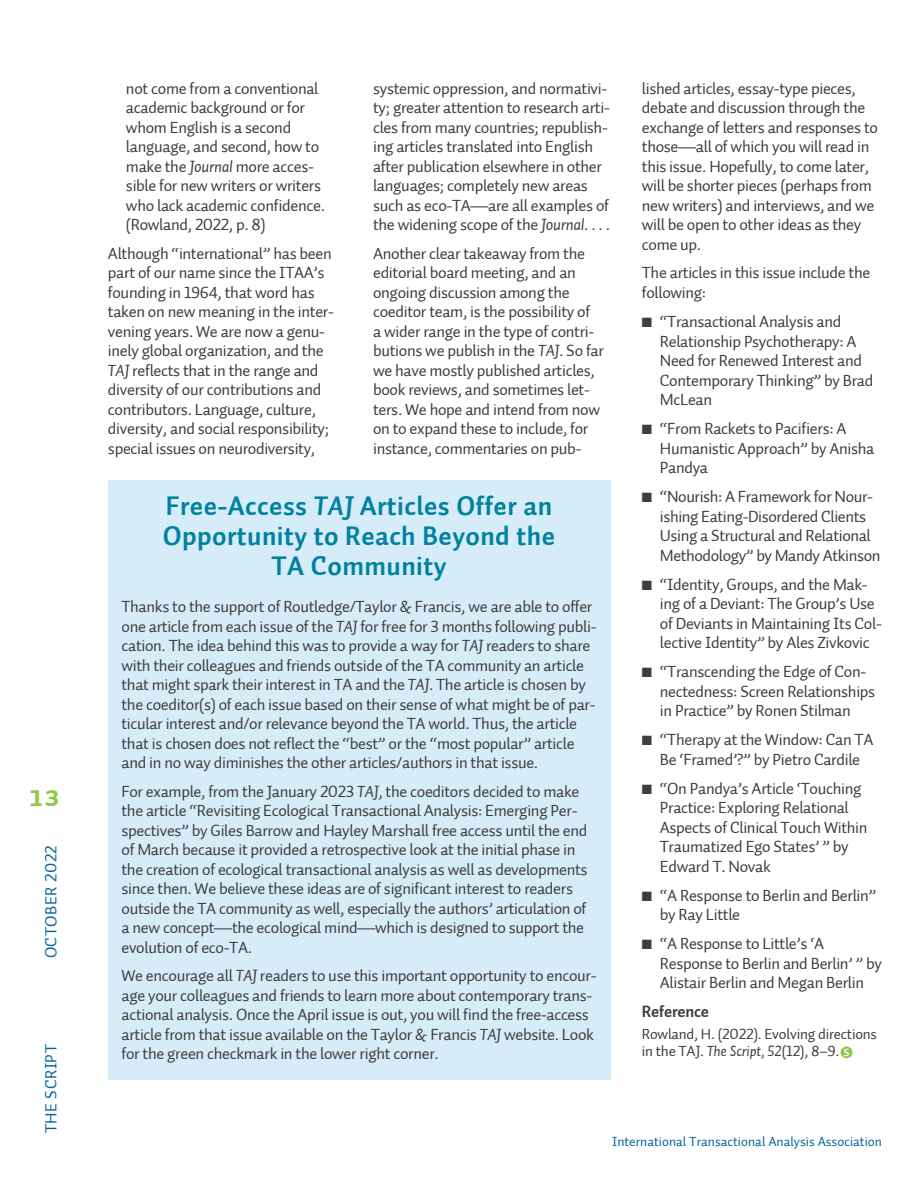
<style>
.page{position:relative;width:918px;height:1188px;background:#fff}
.page>*{position:absolute;margin:0;border:0;box-sizing:border-box;transform-origin:0 0}
.t1{font:30px "Auto 3 Bold Sm Cp";color:#90c84c}
.HD_2{font:27px/30px "Auto 2 Bold LF";letter-spacing:.015em;color:#0082a0;text-align:center}
.basic_body_text{font:16.5px/19.5px "Auto 2 Regular LF";letter-spacing:-.02em;color:#3e3e3f}
.footer_SCRIPT{font:16.5px "Auto 1 Regular LF";letter-spacing:.03em;color:#00659b}
.References{font:16.5px "Auto 2 Bold LF";letter-spacing:-.015em;color:#3e3e3f}
.References-2{font:15px/17.2px "Auto 2 Regular LF";letter-spacing:-.015em;color:#3e3e3f}
.t2{font:13.5px "Auto 2 Regular LF";color:#00659b}
.s1{font-family:"Auto 1 Italic LF"}
.s2{font-family:"Auto 1 Bold Italic LF"}
</style>
<div class="page">
<div style="left:108px;top:481px;width:502px;height:599px;background:#d7ecf9"></div>
<div style="left:841px;top:1046px;width:11px;height:12px;background:#90c84c;border-radius:50%"></div>
<h1 class="t1" style="left:28px;top:779px;width:33px">13</h1>
<p class="footer_SCRIPT" style="left:41px;top:958px;width:115px;rotate:-90deg">OCTOBER 2022</p>
<p class="footer_SCRIPT" style="left:41px;top:1133px;width:91px;rotate:-90deg">THE SCRIPT</p>
<p class="basic_body_text" style="left:373px;top:79px;width:238px">systemic oppression, and normativi&shy;ty; greater attention to research arti&shy;cles from many countries; republish&shy;ing articles translated into English after publication elsewhere in other languages; completely new areas such as eco-TA—are all examples of the widening scope of the <span class="s1">Journal</span>. . . .</p>
<p class="basic_body_text" style="left:373px;top:244px;width:232px">Another clear takeaway from the editorial board meeting, and an ongoing discussion among the coeditor team, is the possibility of<br>a wider range in the type of contri&shy;butions we publish in the <span class="s1">TAJ</span>. So far we have mostly published articles, book reviews, and sometimes let&shy;ters. We hope and intend from now on to expand these to include, for instance, commentaries on pub-</p>
<p class="HD_2" style="left:163px;top:491px;width:394px">Free-Access <span class="s2">TAJ</span> Articles Offer an<br>Opportunity to Reach Beyond the<br>TA Community</p>
<p class="basic_body_text" style="left:122px;top:597px;width:477px">Thanks to the support of Routledge/Taylor &amp; Francis, we are able to offer one article from each issue of the <span class="s1">TAJ</span> for free for 3 months following publi&shy;cation. The idea behind this was to provide a way for <span class="s1">TAJ</span> readers to share with their colleagues and friends outside of the TA community an article that might spark their interest in TA and the <span class="s1">TAJ</span>. The article is chosen by the coeditor(s) of each issue based on their sense of what might be of par&shy;ticular interest and/or relevance beyond the TA world. Thus, the article that is chosen does not reflect the “best” or the “most popular” article and in no way diminishes the other articles/authors in that issue.</p>
<p class="basic_body_text" style="left:122px;top:782px;width:468px">For example, from the January 2023 <span class="s1">TAJ</span>, the coeditors decided to make the article “Revisiting Ecological Transactional Analysis: Emerging Per&shy;spectives” by Giles Barrow and Hayley Marshall free access until the end of March because it provided a retrospective look at the initial phase in the creation of ecological transactional analysis as well as developments since then. We believe these ideas are of significant interest to readers outside the TA community as well, especially the authors’ articulation of a new concept—the ecological mind—which is designed to support the evolution of eco-TA.</p>
<p class="basic_body_text" style="left:122px;top:966px;width:477px">We encourage all <span class="s1">TAJ</span> readers to use this important opportunity to encour&shy;age your colleagues and friends to learn more about contemporary trans&shy;actional analysis. Once the April issue is out, you will find the free-access article from that issue available on the Taylor &amp; Francis <span class="s1">TAJ</span> website. Look for the green checkmark in the lower right corner.</p>
<p class="basic_body_text" style="left:126px;top:79px;width:201px">not come from a conventional academic background or for whom English is a second language, and second, how to make the <span class="s1">Journal</span> more acces&shy;sible for new writers or writers who lack academic confidence. (Rowland, 2022, p. 8)</p>
<p class="basic_body_text" style="left:108px;top:244px;width:228px">Although “international” has been part of our name since the ITAA’s founding in 1964, that word has taken on new meaning in the inter&shy;vening years. We are now a genu&shy;inely global organization, and the <span class="s1">TAJ</span> reflects that in the range and diversity of our contributions and contributors. Language, culture, diversity, and social responsibility; special issues on neurodiversity,</p>
<p class="basic_body_text" style="left:642px;top:79px;width:238px">lished articles, essay-type pieces, debate and discussion through the exchange of letters and responses to those—all of which you will read in this issue. Hopefully, to come later, will be shorter pieces (perhaps from new writers) and interviews, and we will be open to other ideas as they come up.</p>
<p class="basic_body_text" style="left:642px;top:263px;width:230px">The articles in this issue include the following:</p>
<p class="basic_body_text" style="left:660px;top:312px;width:215px;text-indent:-18px">■ “Transactional Analysis and<br>Relationship Psychotherapy: A<br>Need for Renewed Interest and<br>Contemporary Thinking” by Brad<br>McLean</p>
<p class="basic_body_text" style="left:660px;top:419px;width:216px;text-indent:-18px">■ “From Rackets to Pacifiers: A<br>Humanistic Approach” by Anisha<br>Pandya</p>
<p class="basic_body_text" style="left:660px;top:487px;width:222px;text-indent:-18px">■ “Nourish: A Framework for Nour&shy;ishing Eating-Disordered Clients Using a Structural and Relational Methodology” by Mandy Atkinson</p>
<p class="basic_body_text" style="left:660px;top:575px;width:224px;text-indent:-18px">■ “Identity, Groups, and the Mak&shy;ing of a Deviant: The Group’s Use of Deviants in Maintaining Its Col&shy;lective Identity” by Ales Zivkovic</p>
<p class="basic_body_text" style="left:660px;top:662px;width:217px;text-indent:-18px">■ “Transcending the Edge of Con&shy;nectedness: Screen Relationships in Practice” by Ronen Stilman</p>
<p class="basic_body_text" style="left:642px;top:730px;width:233px;text-align:center">■ “Therapy at the Window: Can TA<br>Be ‘Framed’?” by Pietro Cardile</p>
<p class="basic_body_text" style="left:660px;top:779px;width:209px;text-indent:-18px">■ “On Pandya’s Article ‘Touching<br>Practice: Exploring Relational<br>Aspects of Clinical Touch Within<br>Traumatized Ego States’ ” by<br>Edward T. Novak</p>
<p class="basic_body_text" style="left:660px;top:886px;width:218px;text-indent:-18px">■ “A Response to Berlin and Berlin” by Ray Little</p>
<p class="basic_body_text" style="left:660px;top:934px;width:223px;text-indent:-18px">■ “A Response to Little’s ‘A<br>Response to Berlin and Berlin’ ” by<br>Alistair Berlin and Megan Berlin</p>
<p class="References" style="left:642px;top:1001px;width:69px">Reference</p>
<p class="References-2" style="left:642px;top:1025px;width:237px">Rowland, H. (2022). Evolving directions in the TAJ. <span class="s1">The Script, 52</span>(12), 8–9.</p>
<p class="t2" style="left:612px;top:1133px;width:271px">International Transactional Analysis Association</p>
</div>
